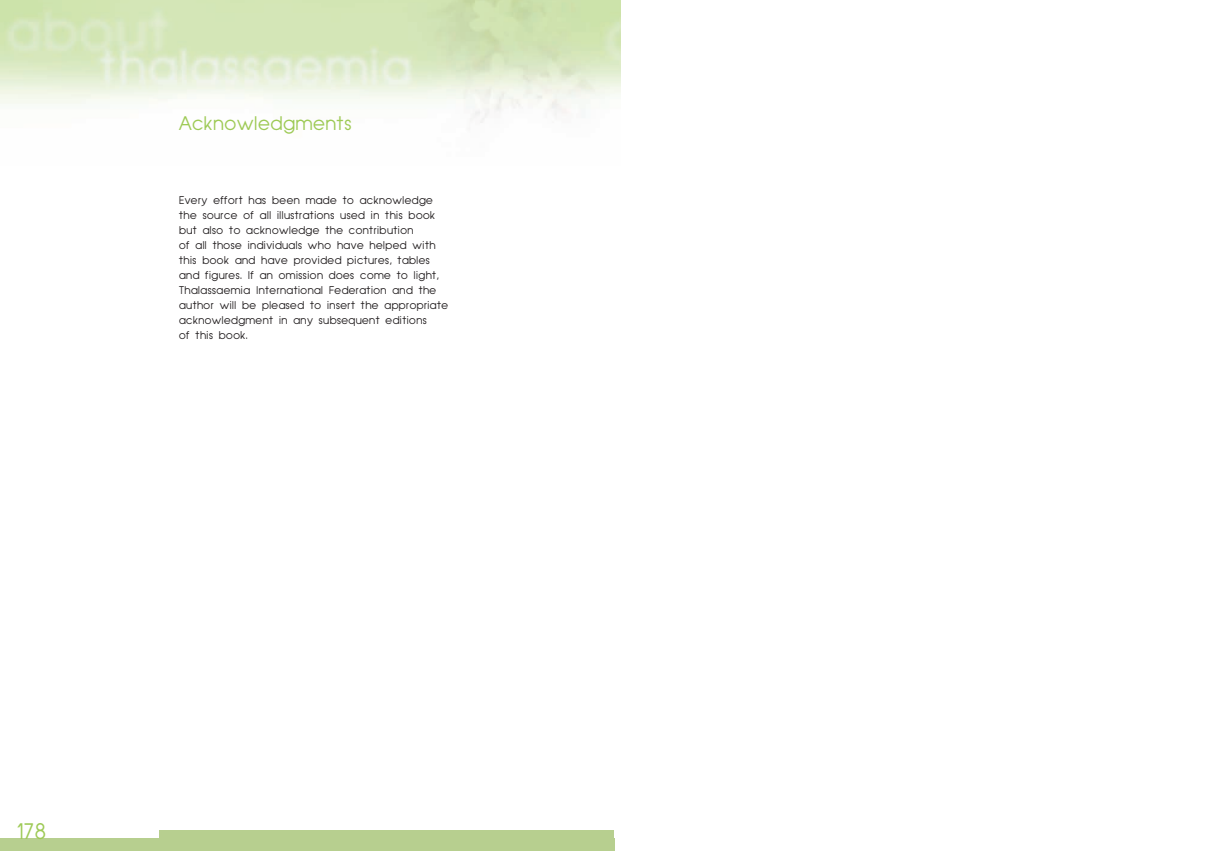
<style>
.page{position:relative;width:1205px;height:851px;background:#fff}
.page>*{position:absolute;margin:0;border:0;box-sizing:border-box;transform-origin:0 0}
.t1{font:20px "UB Front Normal";color:#9eca56}
.t2{font:17.5px "UB Front Normal";letter-spacing:-.005em;color:#9eca56}
.t3{font:10px/15px "UB Front Normal";color:#231f20}
</style>
<div class="page">
<div style="left:0;top:838px;width:614px;height:12px;background:#b7cf8f"></div>
<div style="left:159px;top:830px;width:455px;height:8px;background:#b7cf8f"></div>
<h2 class="t2" style="left:178px;top:113px;width:174px">Acknowledgments</h2>
<p class="t3" style="left:178px;top:193px;width:271px">Every effort has been made to acknowledge the source of all illustrations used in this book but also to acknowledge the contribution<br>of all those individuals who have helped with this book and have provided pictures, tables and figures. If an omission does come to light, Thalassaemia International Federation and the author will be pleased to insert the appropriate acknowledgment in any subsequent editions<br>of this book.</p>
<h1 class="t1" style="left:14px;top:820px;width:33px">178</h1>
</div>
